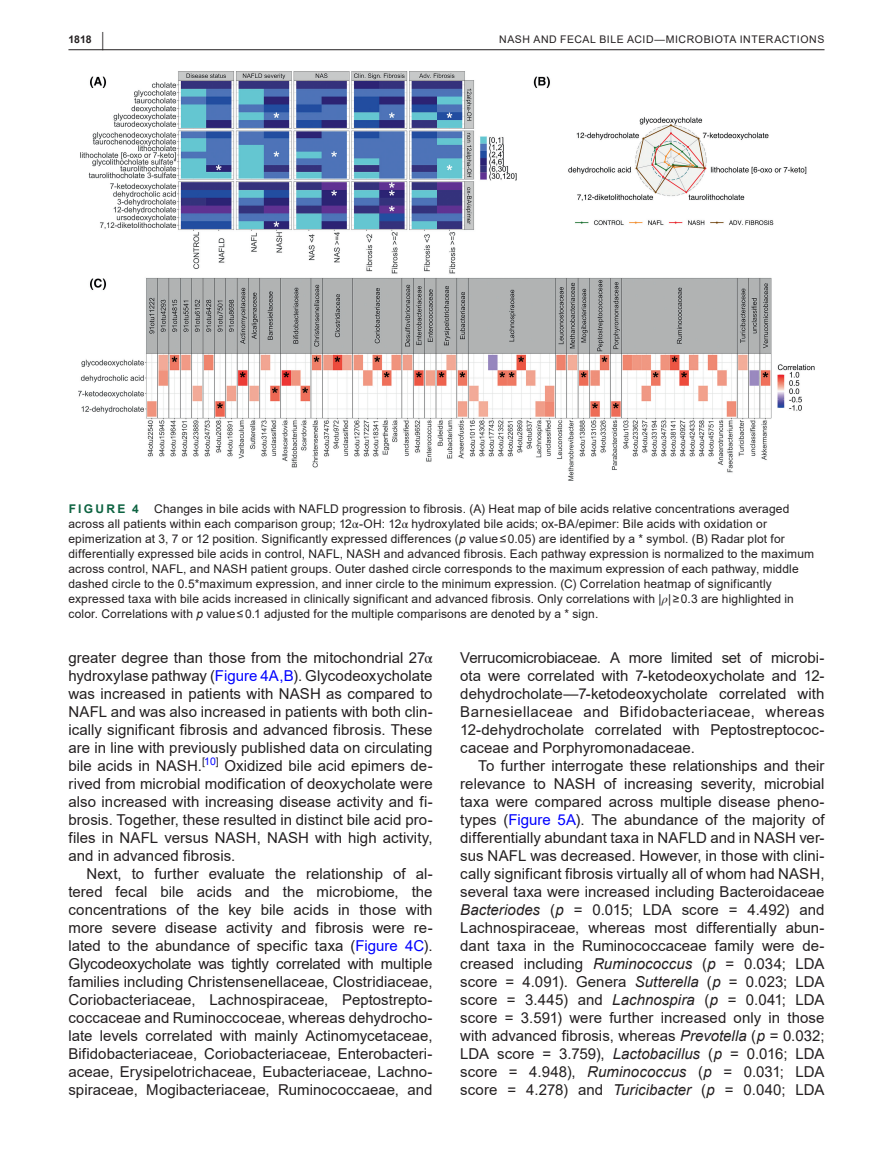
<style>
.page{position:relative;width:893px;height:1174px;background:#fff}
.page>*{position:absolute;margin:0;border:0;box-sizing:border-box;transform-origin:0 0}
.t1{font:15px/18px "Arial";color:#231f20;text-align:justify}
.t2{font:12px/15px "Arial";letter-spacing:.01em;color:#231f20}
.t3{font:700 12px "Arial";letter-spacing:.19em;color:#0d6341}
.t4{font:10.5px "Arial";letter-spacing:.055em;color:#231f20}
.t5{font:700 10.5px "Arial";color:#231f20}
.s1{font-size:19.5px}
.s2{font-family:"STIX"}
.s3{font-style:italic}
.s4{font-family:"STIX";font-style:italic}
.s5{color:#00f}
</style>
<div class="page">
<hr style="left:68px;top:49px;width:756px;height:1px;background:#231f20">
<img style="left:78px;top:71px;width:737px;height:410px">
<p class="t5" style="left:68px;top:32px;width:37px">1818 <span class="s1">|</span></p>
<p class="t4" style="left:499px;top:32px;width:327px">NASH AND FECAL BILE ACID—MICROBIOTA INTERACTIONS</p>
<p class="t2" style="left:68px;top:501px;width:747px;text-indent:86px">Changes in bile acids with NAFLD progression to fibrosis. (A) Heat map of bile acids relative concentrations averaged across all patients within each comparison group; 12<span class="s2">α</span>-OH: 12<span class="s2">α</span> hydroxylated bile acids; ox-BA/epimer: Bile acids with oxidation or epimerization at 3, 7 or 12 position. Significantly expressed differences (<span class="s3">p</span> value≤0.05) are identified by a * symbol. (B) Radar plot for differentially expressed bile acids in control, NAFL, NASH and advanced fibrosis. Each pathway expression is normalized to the maximum across control, NAFL, and NASH patient groups. Outer dashed circle corresponds to the maximum expression of each pathway, middle dashed circle to the 0.5*maximum expression, and inner circle to the minimum expression. (C) Correlation heatmap of significantly expressed taxa with bile acids increased in clinically significant and advanced fibrosis. Only correlations with |<span class="s4">ρ</span>|≥0.3 are highlighted in color. Correlations with <span class="s3">p</span> value≤0.1 adjusted for the multiple comparisons are denoted by a * sign.</p>
<p class="t3" style="left:69px;top:500px;width:72px">FIGURE 4</p>
<p class="t1" style="left:68px;top:649px;width:366px">greater degree than those from the mitochondrial 27<span class="s2">α </span>hydroxylase pathway (<span class="s5">Figure 4A,B</span>). Glycodeoxycholate was increased in patients with NASH as compared to NAFL and was also increased in patients with both clin&shy;ically significant fibrosis and advanced fibrosis. These are in line with previously published data on circulating bile acids in NASH.</p>
<p class="t4" style="left:202px;top:753px;width:18px">[<span class="s5">10</span>]</p>
<p class="t1" style="left:68px;top:757px;width:366px;text-indent:156px">Oxidized bile acid epimers de&shy;rived from microbial modification of deoxycholate were also increased with increasing disease activity and fi&shy;brosis. Together, these resulted in distinct bile acid pro&shy;files in NAFL versus NASH, NASH with high activity, and in advanced fibrosis.</p>
<p class="t1" style="left:68px;top:865px;width:366px;text-indent:18px">Next, to further evaluate the relationship of al&shy;tered fecal bile acids and the microbiome, the concentrations of the key bile acids in those with more severe disease activity and fibrosis were re&shy;lated to the abundance of specific taxa (<span class="s5">Figure 4C</span>).<br>Glycodeoxycholate was tightly correlated with multiple families including Christensenellaceae, Clostridiaceae, Coriobacteriaceae, Lachnospiraceae, Peptostrepto&shy;coccaceae and Ruminoccoceae, whereas dehydrocho&shy;late levels correlated with mainly Actinomycetaceae, Bifidobacteriaceae, Coriobacteriaceae, Enterobacteri&shy;aceae, Erysipelotrichaceae, Eubacteriaceae, Lachno&shy;spiraceae, Mogibacteriaceae, Ruminococcaeae, and</p>
<p class="t1" style="left:460px;top:649px;width:366px">Verrucomicrobiaceae. A more limited set of microbi&shy;ota were correlated with 7-ketodeoxycholate and 12- dehydrocholate—7-ketodeoxycholate correlated with Barnesiellaceae and Bifidobacteriaceae, whereas 12-dehydrocholate correlated with Peptostreptococ&shy;caceae and Porphyromonadaceae.</p>
<p class="t1" style="left:460px;top:757px;width:366px;text-indent:18px">To further interrogate these relationships and their relevance to NASH of increasing severity, microbial taxa were compared across multiple disease pheno&shy;types (<span class="s5">Figure 5A</span>). The abundance of the majority of differentially abundant taxa in NAFLD and in NASH ver&shy;sus NAFL was decreased. However, in those with clini&shy;cally significant fibrosis virtually all of whom had NASH, several taxa were increased including Bacteroidaceae <span class="s3">Bacteriodes</span> (<span class="s3">p</span> = 0.015; LDA score = 4.492) and Lachnospiraceae, whereas most differentially abun&shy;dant taxa in the Ruminococcaceae family were de&shy;creased including <span class="s3">Ruminococcus</span> (<span class="s3">p</span> = 0.034; LDA score = 4.091). Genera <span class="s3">Sutterella</span> (<span class="s3">p</span> = 0.023; LDA score = 3.445) and <span class="s3">Lachnospira</span> (<span class="s3">p</span> = 0.041; LDA score = 3.591) were further increased only in those with advanced fibrosis, whereas <span class="s3">Prevotella</span> (<span class="s3">p</span> = 0.032; LDA score = 3.759), <span class="s3">Lactobacillus</span> (<span class="s3">p</span> = 0.016; LDA score = 4.948), <span class="s3">Ruminococcus</span> (<span class="s3">p</span> = 0.031; LDA score = 4.278) and <span class="s3">Turicibacter</span> (<span class="s3">p</span> = 0.040; LDA</p>
</div>
